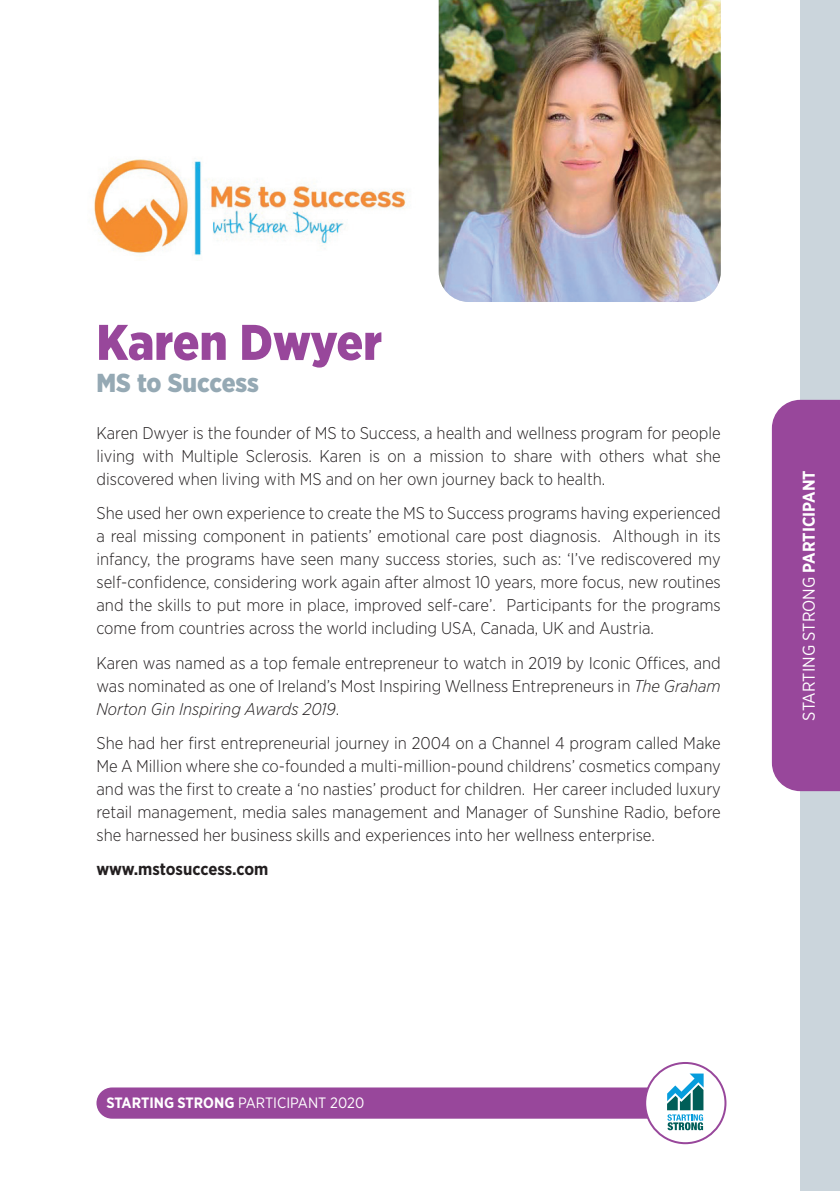
<style>
.page{position:relative;width:840px;height:1191px;background:#fff}
.page>*{position:absolute;margin:0;border:0;box-sizing:border-box;transform-origin:0 0}
.t1{font:900 50px "Gotham Narrow";letter-spacing:-.005em;color:#98479b}
.t2{font:900 26px "Gotham Narrow";letter-spacing:-.005em;color:#95a9b4}
.t3{font:300 17px/23px "Gotham Narrow";color:#231f20;text-align:justify}
.t4{font:17px "Gotham Narrow";color:#fff}
.t5{font:700 17px "Gotham Narrow";letter-spacing:-.01em;color:#231f20}
.t6{font:15px "Gotham Narrow";color:#fff}
.s1{font-style:italic}
.s2{font-weight:700}
</style>
<div class="page">
<div style="left:799px;top:0;width:40px;height:1191px;background:#cbd5dc"></div>
<div style="left:96px;top:1087px;width:600px;height:31px;background:#98479b;border-radius:16px"></div>
<div style="left:644px;top:1063px;width:81px;height:80px;background:#fff;border-radius:50%"></div>
<div style="left:643px;top:1062px;width:83px;height:82px;border:2px solid #98479b;border-radius:50%"></div>
<svg style="left:667px;top:1073px;width:36px;height:57px"></svg>
<div style="left:771px;top:400px;width:68px;height:391px;background:#98479b"></div>
<img style="left:438px;top:0;width:282px;height:302px">
<img style="left:94px;top:159px;width:314px;height:98px">
<h1 class="t1" style="left:96px;top:309px;width:287px">Karen Dwyer</h1>
<h2 class="t2" style="left:96px;top:365px;width:164px">MS to Success</h2>
<p class="t3" style="left:96px;top:421px;width:625px">Karen Dwyer is the founder of MS to Success, a health and wellness program for people living with Multiple Sclerosis. Karen is on a mission to share with others what she discovered when living with MS and on her own journey back to health.</p>
<p class="t3" style="left:96px;top:501px;width:625px">She used her own experience to create the MS to Success programs having experienced a real missing component in patients’ emotional care post diagnosis. Although in its infancy, the programs have seen many success stories, such as: ‘I’ve rediscovered my self-confidence, considering work again after almost 10 years, more focus, new routines and the skills to put more in place, improved self-care’. Participants for the programs come from countries across the world including USA, Canada, UK and Austria.</p>
<p class="t3" style="left:96px;top:651px;width:625px">Karen was named as a top female entrepreneur to watch in 2019 by Iconic Offices, and was nominated as one of Ireland’s Most Inspiring Wellness Entrepreneurs in <span class="s1">The Graham Norton Gin Inspiring Awards 2019</span>.</p>
<p class="t3" style="left:96px;top:731px;width:625px">She had her first entrepreneurial journey in 2004 on a Channel 4 program called Make Me A Million where she co-founded a multi-million-pound childrens’ cosmetics company and was the first to create a ‘no nasties’ product for children. Her career included luxury retail management, media sales management and Manager of Sunshine Radio, before she harnessed her business skills and experiences into her wellness enterprise.</p>
<p class="t5" style="left:96px;top:858px;width:173px">www.mstosuccess.com</p>
<p class="t4" style="left:797px;top:720px;width:252px;rotate:-90deg">STARTING STRONG <span class="s2">PARTICIPANT</span></p>
<p class="t6" style="left:106px;top:1093px;width:259px"><span class="s2">STARTING STRONG</span> PARTICIPANT 2020</p>
</div>
